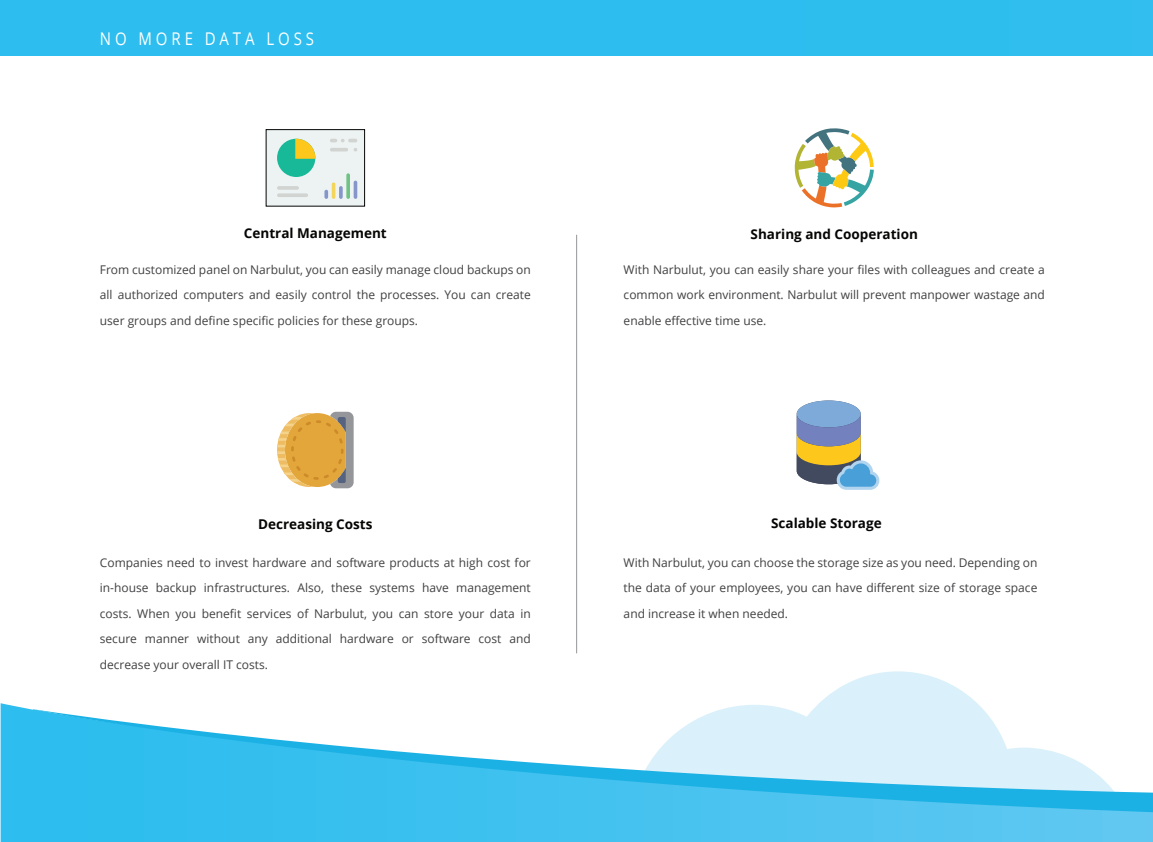
<style>
.page{position:relative;width:1153px;height:842px;background:#fff}
.page>*{position:absolute;margin:0;border:0;box-sizing:border-box;transform-origin:0 0}
.t1{font:17.55px "Open Sans";letter-spacing:.26em;color:#fff;scale:.85 1}
.t2{font:700 13.5px "Open Sans";color:#050504}
.t3{font:12px/25.5px "Open Sans";color:#414042;text-align:justify}
</style>
<div class="page">
<div style="left:0;top:0;width:1152px;height:56px;background:#2dbdee"></div>
<svg style="left:819px;top:671px;width:158px;height:32px;fill:#daf0fa"></svg>
<hr style="left:576px;top:235px;width:1px;height:418px;background:#949699">
<svg style="left:277px;top:412px;width:76px;height:76px"></svg>
<div style="left:266px;top:129px;width:99px;height:77px;background:#edf3f3;border:1px solid #050504"></div>
<svg style="left:324px;top:190px;width:4px;height:9px"></svg>
<hr style="left:332px;top:182px;width:3px;height:17px;background:#f2d55a;border-radius:2px">
<svg style="left:339px;top:186px;width:3px;height:13px"></svg>
<svg style="left:346px;top:173px;width:4px;height:26px"></svg>
<svg style="left:353px;top:181px;width:4px;height:18px"></svg>
<hr style="left:277px;top:186px;width:22px;height:4px;background:#d1d4d1;border-radius:2px">
<svg style="left:277px;top:193px;width:31px;height:4px"></svg>
<div style="left:277px;top:139px;width:38px;height:38px;background:#18b999;border-radius:50%"></div>
<svg style="left:295px;top:138px;width:21px;height:21px"></svg>
<hr style="left:330px;top:148px;width:18px;height:3px;background:#d1d4d1;border-radius:2px">
<svg style="left:330px;top:139px;width:27px;height:3px"></svg>
<svg style="left:796px;top:400px;width:83px;height:90px"></svg>
<svg style="left:794px;top:128px;width:79px;height:80px"></svg>
<svg style="left:1px;top:703px;width:982px;height:139px"></svg>
<svg style="left:33px;top:709px;width:1119px;height:133px"></svg>
<h1 class="t1" style="left:100px;top:26px;width:253px">NO MORE DATA LOSS</h1>
<p class="t2" style="left:244px;top:223px;width:144px">Central Management</p>
<p class="t3" style="left:100px;top:256px;width:432px">From customized panel on Narbulut, you can easily manage cloud backups on all authorized computers and easily control the processes. You can create user groups and define specific policies for these groups.</p>
<p class="t2" style="left:750px;top:224px;width:169px">Sharing and Cooperation</p>
<p class="t3" style="left:623px;top:256px;width:423px">With Narbulut, you can easily share your files with colleagues and create a common work environment. Narbulut will prevent manpower wastage and enable effective time use.</p>
<p class="t2" style="left:258px;top:515px;width:116px">Decreasing Costs</p>
<p class="t2" style="left:771px;top:514px;width:112px">Scalable Storage</p>
<p class="t3" style="left:100px;top:549px;width:432px">Companies need to invest hardware and software products at high cost for in-house backup infrastructures. Also, these systems have management costs. When you benefit services of Narbulut, you can store your data in secure manner without any additional hardware or software cost and decrease your overall IT costs.</p>
<p class="t3" style="left:623px;top:549px;width:415px">With Narbulut, you can choose the storage size as you need. Depending on the data of your employees, you can have different size of storage space and increase it when needed.</p>
</div>
